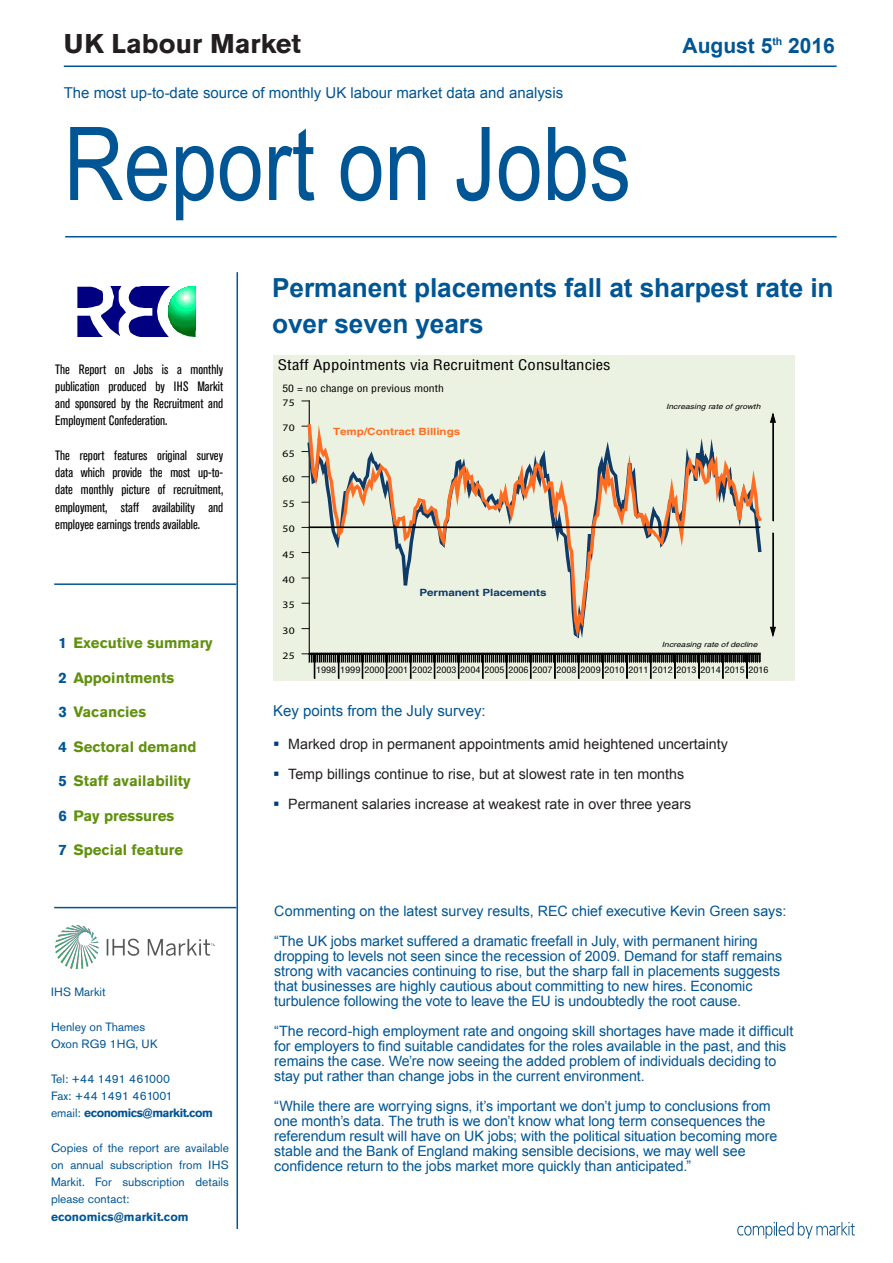
<style>
.page{position:relative;width:893px;height:1263px;background:#fff}
.page>*{position:absolute;margin:0;border:0;box-sizing:border-box;transform-origin:0 0}
.Body_Text{font:102px "Arial Narrow";color:#005594}
.Country{font:700 27px "Akzidenz Grotesk Std";color:#231f20}
.report_headline{font:700 26.25px/36px "Arial";letter-spacing:-.005em;color:#005594}
.Country-2{font:700 21px "Arial";color:#005594}
.Contents1{font:700 15px "Akzidenz Grotesk Std";color:#61910d}
.TitleSub{font:15px "Arial";color:#005594}
.Key{font:15px "Arial";color:#005594}
.quote{font:14.25px/15px "Arial";letter-spacing:-.005em;color:#005594}
.Bullet{font:14.25px "Arial";color:#231f20}
.t1{font:condensed 14.25px "Helvetica";color:#000;scale:1.17 1}
.t2{font:14.25px/30px "Wingdings";color:#013d7d;text-align:justify}
._1_NTCText1{font:condensed 13.5px/17.2px "Akzidenz Grotesk Std";color:#000;text-align:justify}
._1_NTCText1-2{font:12px/17.2px "Akzidenz Grotesk Std";color:#005594;text-align:justify}
._1_NTCText1-3{font:700 12px "Akzidenz Grotesk Std";letter-spacing:-.04em;color:#005594}
._1_NTCText1-4{font:700 12px "Akzidenz Grotesk Std";color:#005594}
.t3{font:condensed 10.05px "Helvetica";color:#000;scale:1.17 1}
.t4{font:10.05px "Myriad Pro";letter-spacing:.03em;color:#000;scale:1.17 1}
.t5{font:700 10.05px "Helvetica";letter-spacing:-.005em;color:#ff6d22;scale:1.17 1}
.t6{font:700 10.05px "Helvetica";letter-spacing:-.01em;color:#103b68;scale:1.17 1}
.t7{font:condensed 8.7px "Helvetica";color:#000;scale:1.17 1}
.t8{font:italic 7.2px "Helvetica";letter-spacing:.005em;color:#000;scale:1.17 1}
.s1{color:#005594}
.s2{font-weight:400}
</style>
<div class="page">
<hr style="left:64px;top:65px;width:773px;height:2px;background:#005594">
<div style="left:273px;top:355px;width:522px;height:325px;background:#ecf2e2"></div>
<div style="left:309px;top:653px;width:451px;height:1px;border:1px solid #000"></div>
<hr style="left:309px;top:401px;width:1px;height:253px;background:#000">
<svg style="left:302px;top:654px;width:459px;height:24px"></svg>
<svg style="left:306px;top:411px;width:456px;height:237px"></svg>
<div style="left:309px;top:527px;width:451px;height:1px;border:1px solid #000"></div>
<div style="left:773px;top:533px;width:1px;height:94px;border:1px solid #000"></div>
<svg style="left:770px;top:627px;width:6px;height:9px"></svg>
<div style="left:773px;top:422px;width:1px;height:99px;border:1px solid #000"></div>
<svg style="left:770px;top:413px;width:6px;height:10px"></svg>
<svg style="left:77px;top:286px;width:119px;height:51px"></svg>
<hr style="left:65px;top:236px;width:772px;height:1px;background:#005594">
<hr style="left:237px;top:272px;width:1px;height:957px;background:#005594">
<hr style="left:54px;top:583px;width:182px;height:2px;background:#005594">
<hr style="left:54px;top:907px;width:182px;height:1px;background:#005594">
<svg style="left:737px;top:1222px;width:118px;height:17px"></svg>
<img style="left:55px;top:926px;width:159px;height:42px">
<p class="Country" style="left:64px;top:28px;width:239px">UK Labour Market</p>
<p class="Country-2" style="left:682px;top:32px;width:154px">August 5<sup>th</sup> 2016</p>
<p class="TitleSub" style="left:64px;top:83px;width:501px">The most up-to-date source of monthly UK labour market data and analysis</p>
<p class="Body_Text" style="left:64px;top:89px;width:569px">Report on Jobs</p>
<p class="_1_NTCText1" style="left:55px;top:361px;width:169px">The Report on Jobs is a monthly publication produced by IHS Markit and sponsored by the Recruitment and Employment Confederation.</p>
<p class="_1_NTCText1" style="left:55px;top:447px;width:169px">The report features original survey data which provide the most up-to&shy;date monthly picture of recruitment, employment, staff availability and employee earnings trends available.</p>
<p class="Contents1" style="left:58px;top:634px;width:156px"><span class="s1">1</span> Executive summary</p>
<p class="Contents1" style="left:58px;top:669px;width:117px"><span class="s1">2</span> Appointments</p>
<p class="Contents1" style="left:58px;top:703px;width:89px"><span class="s1">3</span> Vacancies</p>
<p class="Contents1" style="left:58px;top:738px;width:140px"><span class="s1">4</span> Sectoral demand</p>
<p class="Contents1" style="left:58px;top:772px;width:134px"><span class="s1">5</span> Staff availability</p>
<p class="Contents1" style="left:58px;top:807px;width:117px"><span class="s1">6</span> Pay pressures</p>
<p class="Contents1" style="left:58px;top:841px;width:126px"><span class="s1">7</span> Special feature</p>
<p class="_1_NTCText1-2" style="left:51px;top:983px;width:56px">IHS Markit</p>
<p class="_1_NTCText1-2" style="left:51px;top:1018px;width:96px">Henley on Thames</p>
<p class="_1_NTCText1-2" style="left:51px;top:1035px;width:108px">Oxon RG9 1HG, UK</p>
<p class="_1_NTCText1-2" style="left:51px;top:1070px;width:121px">Tel: +44 1491 461000</p>
<p class="_1_NTCText1-2" style="left:51px;top:1087px;width:123px">Fax: +44 1491 461001</p>
<p class="_1_NTCText1-3" style="left:51px;top:1106px;width:163px"><span class="s2">email:</span> economics@markit.com</p>
<p class="_1_NTCText1-2" style="left:51px;top:1139px;width:179px">Copies of the report are available on annual subscription from IHS Markit. For subscription details please contact:</p>
<p class="_1_NTCText1-4" style="left:51px;top:1209px;width:139px">economics@markit.com</p>
<p class="report_headline" style="left:272px;top:271px;width:563px">Permanent placements fall at sharpest rate in over seven years</p>
<p class="t1" style="left:278px;top:355px;width:286px">Staff Appointments via Recruitment Consultancies</p>
<p class="t3" style="left:282px;top:382px;width:139px">50 = no change on previous month</p>
<p class="t4" style="left:282px;top:396px;width:12px">75</p>
<p class="t4" style="left:282px;top:422px;width:12px">70</p>
<p class="t4" style="left:282px;top:447px;width:12px">65</p>
<p class="t4" style="left:282px;top:472px;width:12px">60</p>
<p class="t4" style="left:282px;top:498px;width:12px">55</p>
<p class="t4" style="left:282px;top:523px;width:12px">50</p>
<p class="t4" style="left:282px;top:548px;width:12px">45</p>
<p class="t4" style="left:282px;top:573px;width:12px">40</p>
<p class="t4" style="left:282px;top:599px;width:12px">35</p>
<p class="t4" style="left:282px;top:624px;width:12px">30</p>
<p class="t4" style="left:282px;top:649px;width:12px">25</p>
<p class="t5" style="left:333px;top:425px;width:110px">Temp/Contract Billings</p>
<p class="t6" style="left:419px;top:586px;width:110px">Permanent Placements</p>
<p class="t8" style="left:666px;top:403px;width:82px">Increasing rate of growth</p>
<p class="t8" style="left:662px;top:640px;width:83px">Increasing rate of decline</p>
<p class="t7" style="left:316px;top:665px;width:388px">1998 1999 2000 2001 2002 2003 2004 2005 2006 2007 2008 2009 2010 2011 2012 2013 2014 2015 2016</p>
<p class="Key" style="left:273px;top:701px;width:214px">Key points from the July survey:</p>
<p class="Bullet" style="left:288px;top:734px;width:441px">Marked drop in permanent appointments amid heightened uncertainty</p>
<p class="Bullet" style="left:288px;top:764px;width:398px">Temp billings continue to rise, but at slowest rate in ten months</p>
<p class="Bullet" style="left:288px;top:794px;width:405px">Permanent salaries increase at weakest rate in over three years</p>
<p class="t2" style="left:273px;top:729px;width:8px">▪ ▪ ▪</p>
<p class="quote" style="left:274px;top:904px;width:514px">Commenting on the latest survey results, REC chief executive Kevin Green says:</p>
<p class="quote" style="left:274px;top:934px;width:509px">“The UK jobs market suffered a dramatic freefall in July, with permanent hiring dropping to levels not seen since the recession of 2009. Demand for staff remains strong with vacancies continuing to rise, but the sharp fall in placements suggests that businesses are highly cautious about committing to new hires. Economic turbulence following the vote to leave the EU is undoubtedly the root cause.</p>
<p class="quote" style="left:274px;top:1024px;width:520px">“The record-high employment rate and ongoing skill shortages have made it difficult for employers to find suitable candidates for the roles available in the past, and this remains the case. We’re now seeing the added problem of individuals deciding to stay put rather than change jobs in the current environment.</p>
<p class="quote" style="left:274px;top:1099px;width:505px">“While there are worrying signs, it’s important we don’t jump to conclusions from one month’s data. The truth is we don’t know what long term consequences the referendum result will have on UK jobs; with the political situation becoming more stable and the Bank of England making sensible decisions, we may well see confidence return to the jobs market more quickly than anticipated.”</p>
</div>
